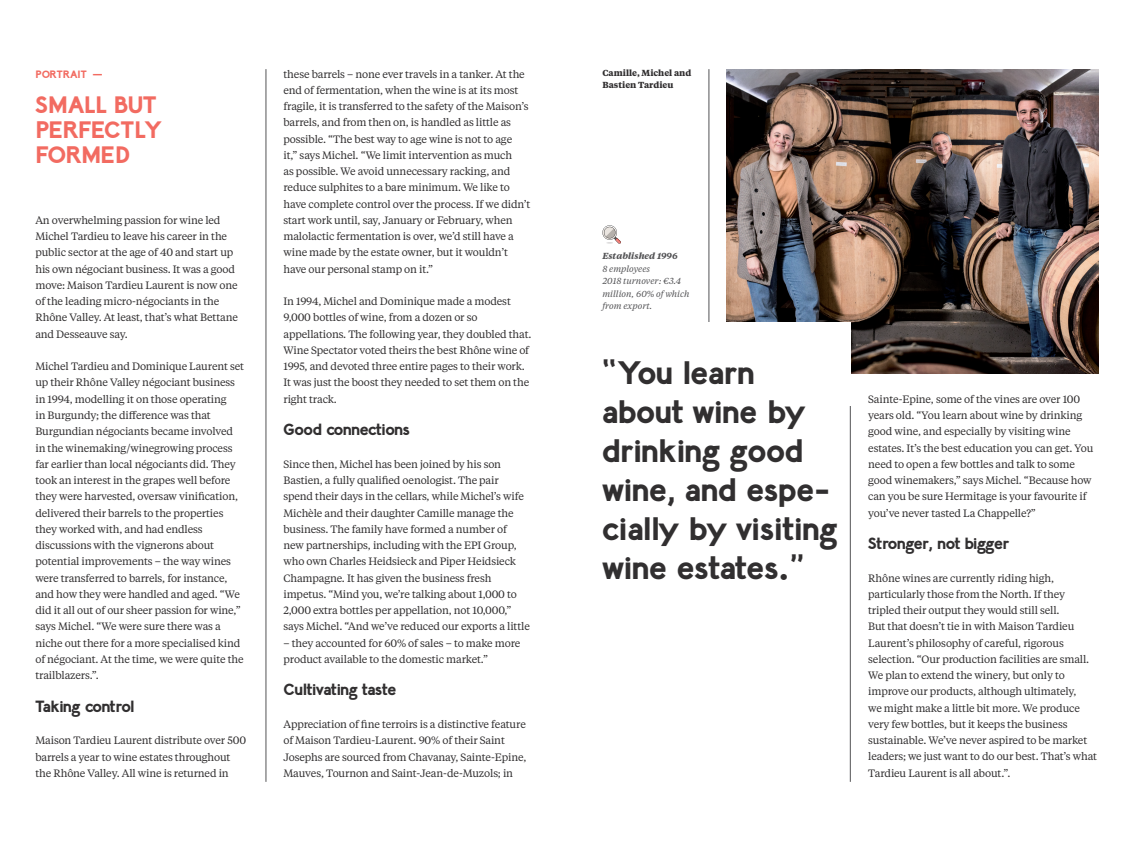
<style>
.page{position:relative;width:1134px;height:851px;background:#fff}
.page>*{position:absolute;margin:0;border:0;box-sizing:border-box;transform-origin:0 0}
.t1{font:700 32.5px/39px "Lil Grotesk";letter-spacing:-.015em;color:#312f30}
.t2{font:700 23.75px/25px "Lil Grotesk";letter-spacing:-.02em;color:#f26b61}
.t3{font:700 16.25px "Lil Grotesk";letter-spacing:-.03em;color:#312f30}
.t4{font:10.62px/16.2px "Tiempos Text";letter-spacing:-.015em;color:#312f30}
.t5{font:700 10.62px "Lil Grotesk";color:#f26b61}
.t6{font:italic 8.75px/12.5px "Tiempos Text";color:#535355}
.t7{font:700 8.75px/12.5px "Tiempos Text";color:#312f30}
.t8{font:italic 700 8.75px "Tiempos Text";color:#535355}
</style>
<div class="page">
<img style="left:726px;top:69px;width:372px;height:305px">
<svg style="left:602px;top:225px;width:19px;height:19px"></svg>
<hr style="left:709px;top:69px;width:1px;height:254px;background:#535355">
<div style="left:602px;top:322px;width:248px;height:459px;background:#fff"></div>
<hr style="left:266px;top:69px;width:1px;height:712px;background:#535355">
<hr style="left:850px;top:406px;width:1px;height:375px;background:#535355">
<p class="t5" style="left:35px;top:68px;width:69px">PORTRAIT —</p>
<h2 class="t2" style="left:35px;top:93px;width:128px">SMALL BUT<br>PERFECTLY<br>FORMED</h2>
<p class="t4" style="left:35px;top:211px;width:204px">An overwhelming passion for wine led Michel Tardieu to leave his career in the public sector at the age of 40 and start up his own négociant business. It was a good move: Maison Tardieu Laurent is now one of the leading micro-négociants in the Rhône Valley. At least, that’s what Bettane and Desseauve say.</p>
<p class="t4" style="left:35px;top:358px;width:210px">Michel Tardieu and Dominique Laurent set up their Rhône Valley négociant business in 1994, modelling it on those operating<br>in Burgundy; the difference was that Burgundian négociants became involved in the winemaking/winegrowing process far earlier than local négociants did. They took an interest in the grapes well before they were harvested, oversaw vinification, delivered their barrels to the properties they worked with, and had endless discussions with the vignerons about potential improvements – the way wines were transferred to barrels, for instance, and how they were handled and aged. “We did it all out of our sheer passion for wine,” says Michel. “We were sure there was a niche out there for a more specialised kind of négociant. At the time, we were quite the trailblazers.”.</p>
<h3 class="t3" style="left:35px;top:696px;width:101px">Taking control</h3>
<p class="t4" style="left:35px;top:731px;width:212px">Maison Tardieu Laurent distribute over 500 barrels a year to wine estates throughout the Rhône Valley. All wine is returned in</p>
<p class="t4" style="left:283px;top:65px;width:248px">these barrels – none ever travels in a tanker. At the end of fermentation, when the wine is at its most fragile, it is transferred to the safety of the Maison’s barrels, and from then on, is handled as little as possible. “The best way to age wine is not to age<br>it,” says Michel. “We limit intervention as much<br>as possible. We avoid unnecessary racking, and reduce sulphites to a bare minimum. We like to have complete control over the process. If we didn’t start work until, say, January or February, when malolactic fermentation is over, we’d still have a wine made by the estate owner, but it wouldn’t have our personal stamp on it.”</p>
<p class="t4" style="left:283px;top:293px;width:250px">In 1994, Michel and Dominique made a modest 9,000 bottles of wine, from a dozen or so appellations. The following year, they doubled that.<br>Wine Spectator voted theirs the best Rhône wine of 1995, and devoted three entire pages to their work.<br>It was just the boost they needed to set them on the right track.</p>
<h3 class="t3" style="left:283px;top:420px;width:128px">Good connections</h3>
<p class="t4" style="left:283px;top:455px;width:248px">Since then, Michel has been joined by his son Bastien, a fully qualified oenologist. The pair spend their days in the cellars, while Michel’s wife Michèle and their daughter Camille manage the business. The family have formed a number of new partnerships, including with the EPI Group, who own Charles Heidsieck and Piper Heidsieck Champagne. It has given the business fresh impetus. “Mind you, we’re talking about 1,000 to 2,000 extra bottles per appellation, not 10,000,” says Michel. “And we’ve reduced our exports a little</p>
<p class="t4" style="left:283px;top:634px;width:238px">– they accounted for 60% of sales – to make more product available to the domestic market.”</p>
<h3 class="t3" style="left:283px;top:680px;width:114px">Cultivating taste</h3>
<p class="t4" style="left:283px;top:715px;width:244px">Appreciation of fine terroirs is a distinctive feature of Maison Tardieu-Laurent. 90% of their Saint Josephs are sourced from Chavanay, Sainte-Epine, Mauves, Tournon and Saint-Jean-de-Muzols; in</p>
<p class="t7" style="left:602px;top:66px;width:90px">Camille, Michel and<br>Bastien Tardieu</p>
<p class="t8" style="left:602px;top:250px;width:77px">Established 1996</p>
<p class="t6" style="left:602px;top:262px;width:89px">8 employees<br>2018 turnover: €3.4 million, 60% of which from export.</p>
<h1 class="t1" style="left:602px;top:354px;width:237px">“You learn about wine by drinking good wine, and espe&shy;cially by visiting wine estates.”</h1>
<p class="t4" style="left:868px;top:390px;width:227px">Sainte-Epine, some of the vines are over 100 years old. “You learn about wine by drinking good wine, and especially by visiting wine estates. It’s the best education you can get. You need to open a few bottles and talk to some good winemakers,” says Michel. “Because how can you be sure Hermitage is your favourite if you’ve never tasted La Chappelle?”</p>
<h3 class="t3" style="left:868px;top:533px;width:143px">Stronger, not bigger</h3>
<p class="t4" style="left:868px;top:569px;width:230px">Rhône wines are currently riding high, particularly those from the North. If they tripled their output they would still sell.<br>But that doesn’t tie in with Maison Tardieu Laurent’s philosophy of careful, rigorous selection. “Our production facilities are small.<br>We plan to extend the winery, but only to improve our products, although ultimately,<br>we might make a little bit more. We produce very few bottles, but it keeps the business sustainable. We’ve never aspired to be market leaders; we just want to do our best. That’s what Tardieu Laurent is all about.”.</p>
</div>
